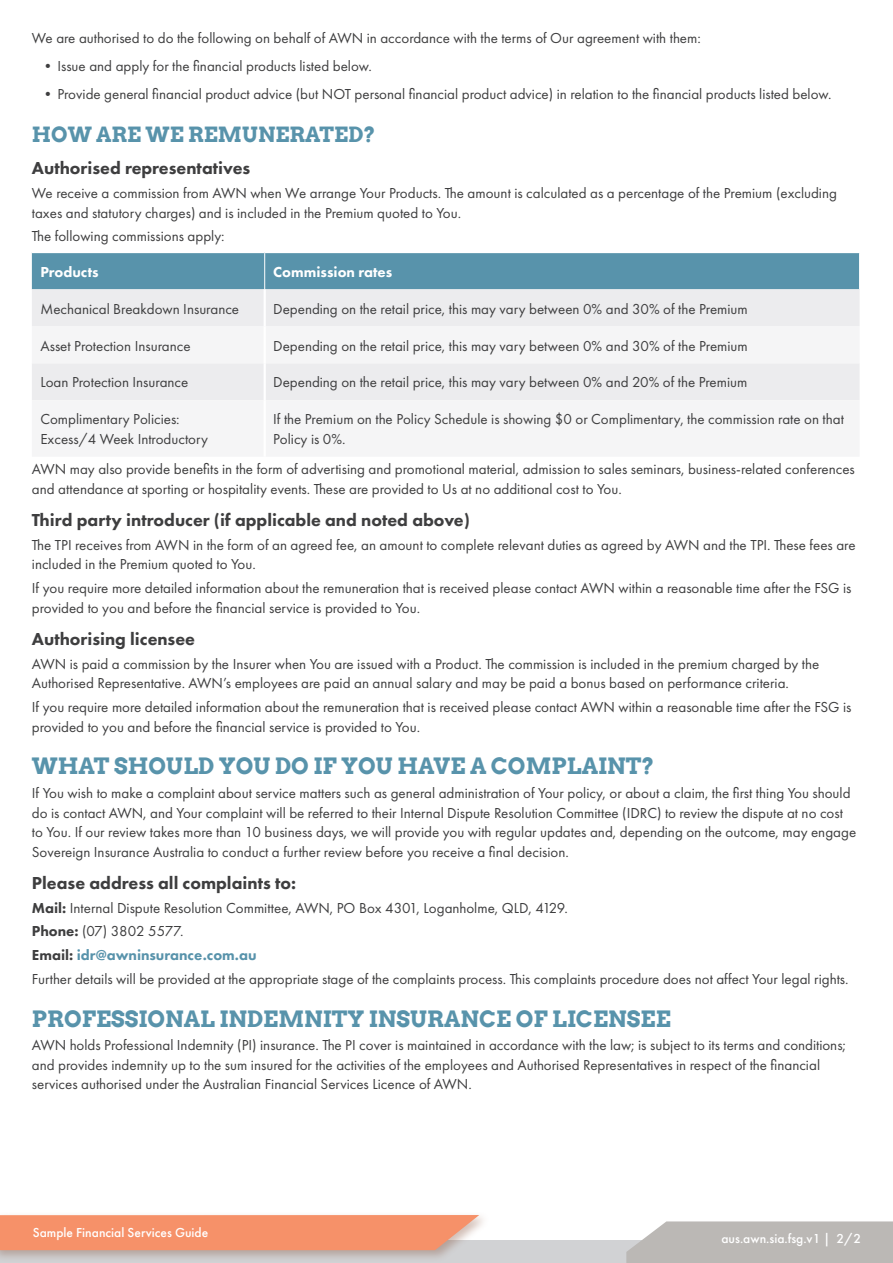
<style>
.page{position:relative;width:893px;height:1263px;background:#fff}
.page>*{position:absolute;margin:0;border:0;box-sizing:border-box;transform-origin:0 0}
.H2_Arvo{font:700 22.5px "Arvo";color:#5893ab}
.H2_Arvo-2{font:700 21px "Arvo";color:#5893ab}
.t1{font:800 18px "Futura PT";color:#3e3e3f}
.Body_Text{font:15px/19.5px "Futura PT";color:#3e3e3f}
.Paragraph_Style_1{font:15px/19.5px "Futura PT";color:#3e3e3f}
.Body_Text-2{font:800 15px "Futura PT";color:#5893ab}
.t2{font:800 15px "Futura PT";color:#fff}
.t3{font:500 13.5px "Futura PT";color:#fff}
.s1{font-weight:800}
.s2{color:#3e3e3f}
</style>
<div class="page">
<div style="left:0;top:1241px;width:893px;height:22px;background:#d1d2d4"></div>
<svg style="left:626px;top:1221px;width:267px;height:42px;background:#bfbcb9"></svg>
<div style="left:0;top:1211px;width:490px;height:52px;background:#804931;opacity:.35"></div>
<svg style="left:0;top:1215px;width:479px;height:35px;background:#f4946e"></svg>
<div style="left:32px;top:253px;width:827px;height:36px;background:#5893ab"></div>
<div style="left:32px;top:289px;width:828px;height:37px;background:#ececee"></div>
<div style="left:32px;top:363px;width:828px;height:37px;background:#ececee"></div>
<hr style="left:264px;top:289px;width:2px;height:37px;background:#fff">
<hr style="left:264px;top:363px;width:2px;height:37px;background:#fff">
<hr style="left:264px;top:253px;width:1px;height:36px;background:#fff">
<p class="Body_Text" style="left:32px;top:29px;width:670px">We are authorised to do the following on behalf of AWN in accordance with the terms of Our agreement with them:</p>
<p class="Body_Text" style="left:40px;top:57px;width:333px">•Issue and apply for the financial products listed below.</p>
<p class="Body_Text" style="left:40px;top:85px;width:793px">•Provide general financial product advice (but NOT personal financial product advice) in relation to the financial products listed below.</p>
<p class="H2_Arvo-2" style="left:32px;top:121px;width:345px">HOW ARE WE REMUNERATED?</p>
<h3 class="t1" style="left:32px;top:157px;width:220px">Authorised representatives</h3>
<p class="Paragraph_Style_1" style="left:32px;top:183px;width:807px">We receive a commission from AWN when We arrange Your Products. The amount is calculated as a percentage of the Premium (excluding taxes and statutory charges) and is included in the Premium quoted to You.</p>
<p class="Body_Text" style="left:32px;top:227px;width:194px">The following commissions apply:</p>
<h3 class="t2" style="left:40px;top:262px;width:60px">Products</h3>
<h3 class="t2" style="left:273px;top:262px;width:121px">Commission rates</h3>
<p class="Body_Text" style="left:40px;top:299px;width:200px">Mechanical Breakdown Insurance</p>
<p class="Body_Text" style="left:273px;top:299px;width:476px">Depending on the retail price, this may vary between 0% and 30% of the Premium</p>
<p class="Body_Text" style="left:40px;top:336px;width:152px">Asset Protection Insurance</p>
<p class="Body_Text" style="left:273px;top:336px;width:476px">Depending on the retail price, this may vary between 0% and 30% of the Premium</p>
<p class="Body_Text" style="left:40px;top:373px;width:150px">Loan Protection Insurance</p>
<p class="Body_Text" style="left:273px;top:373px;width:476px">Depending on the retail price, this may vary between 0% and 20% of the Premium</p>
<p class="Body_Text" style="left:40px;top:410px;width:169px">Complimentary Policies:<br>Excess/4 Week Introductory</p>
<p class="Body_Text" style="left:273px;top:410px;width:572px">If the Premium on the Policy Schedule is showing $0 or Complimentary, the commission rate on that<br>Policy is 0%.</p>
<p class="Paragraph_Style_1" style="left:32px;top:460px;width:824px">AWN may also provide benefits in the form of advertising and promotional material, admission to sales seminars, business-related conferences and attendance at sporting or hospitality events. These are provided to Us at no additional cost to You.</p>
<h3 class="t1" style="left:32px;top:509px;width:439px">Third party introducer (if applicable and noted above)</h3>
<p class="Body_Text" style="left:32px;top:535px;width:825px">The TPI receives from AWN in the form of an agreed fee, an amount to complete relevant duties as agreed by AWN and the TPI. These fees are included in the Premium quoted to You.</p>
<p class="Body_Text" style="left:32px;top:578px;width:821px">If you require more detailed information about the remuneration that is received please contact AWN within a reasonable time after the FSG is provided to you and before the financial service is provided to You.</p>
<h3 class="t1" style="left:32px;top:628px;width:165px">Authorising licensee</h3>
<p class="Body_Text" style="left:32px;top:654px;width:789px">AWN is paid a commission by the Insurer when You are issued with a Product. The commission is included in the premium charged by the<br>Authorised Representative. AWN’s employees are paid an annual salary and may be paid a bonus based on performance criteria.</p>
<p class="Body_Text" style="left:32px;top:697px;width:821px">If you require more detailed information about the remuneration that is received please contact AWN within a reasonable time after the FSG is provided to you and before the financial service is provided to You.</p>
<p class="H2_Arvo" style="left:32px;top:752px;width:624px">WHAT SHOULD YOU DO IF YOU HAVE A COMPLAINT?</p>
<p class="Body_Text" style="left:32px;top:783px;width:826px">If You wish to make a complaint about service matters such as general administration of Your policy, or about a claim, the first thing You should do is contact AWN, and Your complaint will be referred to their Internal Dispute Resolution Committee (IDRC) to review the dispute at no cost to You. If our review takes more than 10 business days, we will provide you with regular updates and, depending on the outcome, may engage Sovereign Insurance Australia to conduct a further review before you receive a final decision.</p>
<h3 class="t1" style="left:32px;top:871px;width:266px">Please address all complaints to:</h3>
<p class="Body_Text" style="left:32px;top:898px;width:538px"><span class="s1">Mail:</span> Internal Dispute Resolution Committee, AWN, PO Box 4301, Loganholme, QLD, 4129.</p>
<p class="Body_Text" style="left:32px;top:921px;width:153px"><span class="s1">Phone:</span> (07) 3802 5577.</p>
<p class="Body_Text-2" style="left:32px;top:946px;width:226px"><span class="s2">Email:</span> idr@awninsurance.com.au</p>
<p class="Body_Text" style="left:32px;top:969px;width:818px">Further details will be provided at the appropriate stage of the complaints process. This complaints procedure does not affect Your legal rights.</p>
<p class="H2_Arvo" style="left:32px;top:1004px;width:640px">PROFESSIONAL INDEMNITY INSURANCE OF LICENSEE</p>
<p class="Body_Text" style="left:32px;top:1035px;width:816px">AWN holds Professional Indemnity (PI) insurance. The PI cover is maintained in accordance with the law; is subject to its terms and conditions; and provides indemnity up to the sum insured for the activities of the employees and Authorised Representatives in respect of the financial services authorised under the Australian Financial Services Licence of AWN.</p>
<p class="t3" style="left:33px;top:1224px;width:177px">Sample Financial Services Guide</p>
<p class="t3" style="left:721px;top:1230px;width:141px">aus.awn.sia.fsg.v1 | 2/2</p>
<p class="t3" style="left:33px;top:1224px;width:232px">Inclusive Mechanical Breakdown Insurance</p>
<p class="t3" style="left:707px;top:1230px;width:97px">aus.awn.ll.mbi inc</p>
<p class="t3" style="left:836px;top:1230px;width:26px">1 1</p>
</div>
